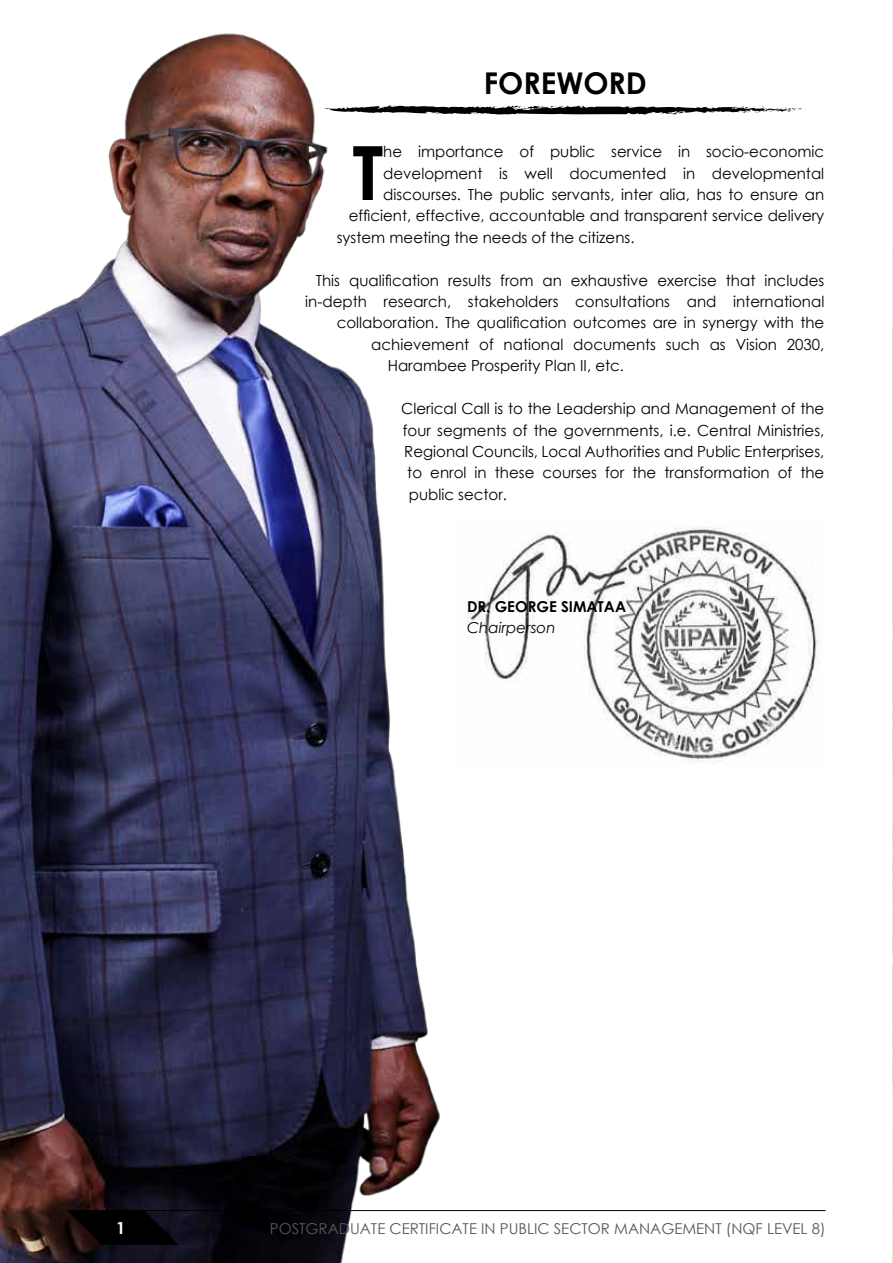
<style>
.page{position:relative;width:893px;height:1263px;background:#fff}
.page>*{position:absolute;margin:0;border:0;box-sizing:border-box;transform-origin:0 0}
.t1{font:700 74.85px "Century Gothic";color:#000}
.t2{font:700 30px "Century Gothic";color:#000}
.t3{font:700 16.5px "Century Gothic";color:#fff}
.t4{font:15.3px "Century Gothic";color:#000}
.t5{font:15px "Century Gothic";color:#585858}
.t6{font:700 15px "Century Gothic";color:#000}
.t7{font:italic 15px "Century Gothic";color:#000}
</style>
<div class="page">
<img style="left:892px;top:0;width:1px;height:1263px">
<img style="left:0;top:33px;width:647px;height:1230px">
<svg style="left:325px;top:105px;width:481px;height:10px"></svg>
<img style="left:457px;top:522px;width:361px;height:243px">
<hr style="left:68px;top:1210px;width:757px;height:1px;background:#000">
<svg style="left:67px;top:1210px;width:112px;height:35px;background:#080507"></svg>
<h2 class="t2" style="left:484px;top:60px;width:165px">FOREWORD</h2>
<h1 class="t1" style="left:352px;top:116px;width:32px">T</h1>
<p class="t4" style="left:383px;top:141px;width:442px">he importance of public service in socio-economic</p>
<p class="t4" style="left:383px;top:162px;width:442px">development is well documented in developmental</p>
<p class="t4" style="left:383px;top:184px;width:442px">discourses. The public servants, inter alia, has to ensure an</p>
<p class="t4" style="left:349px;top:205px;width:477px">efficient, effective, accountable and transparent service delivery</p>
<p class="t4" style="left:337px;top:227px;width:299px">system meeting the needs of the citizens.</p>
<p class="t4" style="left:316px;top:269px;width:510px">This qualification results from an exhaustive exercise that includes</p>
<p class="t4" style="left:305px;top:291px;width:521px">in-depth research, stakeholders consultations and international</p>
<p class="t4" style="left:337px;top:312px;width:489px">collaboration. The qualification outcomes are in synergy with the</p>
<p class="t4" style="left:371px;top:334px;width:454px">achievement of national documents such as Vision 2030,</p>
<p class="t4" style="left:388px;top:355px;width:238px">Harambee Prosperity Plan II, etc.</p>
<p class="t4" style="left:401px;top:398px;width:425px">Clerical Call is to the Leadership and Management of the</p>
<p class="t4" style="left:403px;top:419px;width:423px">four segments of the governments, i.e. Central Ministries,</p>
<p class="t4" style="left:404px;top:441px;width:422px">Regional Councils, Local Authorities and Public Enterprises,</p>
<p class="t4" style="left:407px;top:462px;width:419px">to enrol in these courses for the transformation of the</p>
<p class="t4" style="left:409px;top:483px;width:100px">public sector.</p>
<p class="t6" style="left:467px;top:595px;width:160px">DR. GEORGE SIMATAA</p>
<p class="t7" style="left:467px;top:619px;width:90px">Chairperson</p>
<p class="t3" style="left:116px;top:1215px;width:11px">1</p>
<p class="t5" style="left:270px;top:1218px;width:557px">POSTGRADUATE CERTIFICATE IN PUBLIC SECTOR MANAGEMENT (NQF LEVEL 8)</p>
</div>
